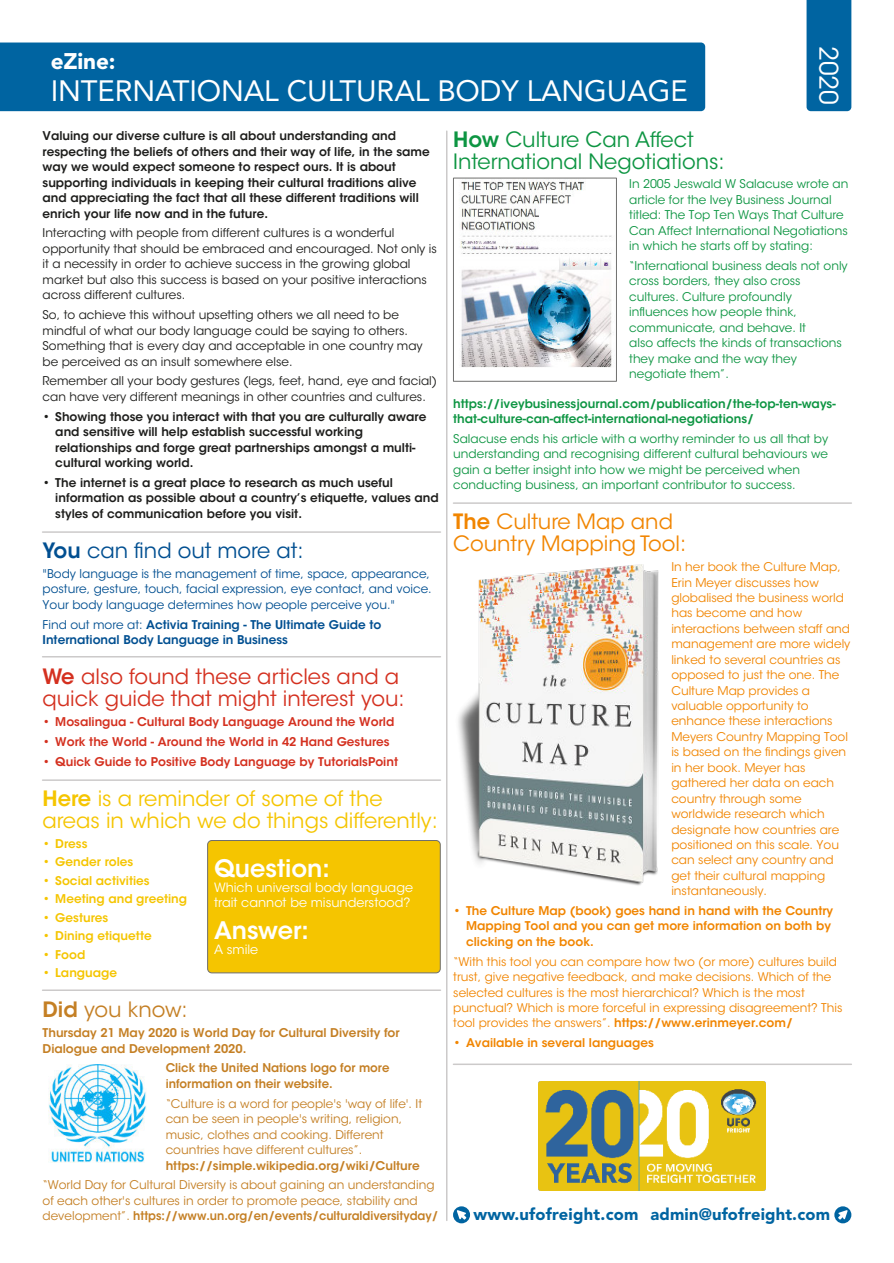
<style>
.page{position:relative;width:894px;height:1263px;background:#fff}
.page>*{position:absolute;margin:0;border:0;box-sizing:border-box;transform-origin:0 0}
.t1{font:29.25px "Avenir LT Std";letter-spacing:-.005em;color:#fff}
.t2{font:25.5px "ITC Avant Garde Std";color:#fff}
.t3{font:600 24px "ITC Avant Garde Std";color:#fff}
.t4{font:900 22.5px "Avenir LT Std";letter-spacing:-.005em;color:#fff}
.t5{font:21px/22px "ITC Avant Garde Std";color:#f5c500}
.t6{font:21px/22px "ITC Avant Garde Std";color:#d4301f}
.t7{font:21px/22px "ITC Avant Garde Std";color:#0d9542}
.t8{font:21px/22px "ITC Avant Garde Std";color:#f18500}
.t9{font:21px "ITC Avant Garde Std";color:#004f91}
.t10{font:21px "ITC Avant Garde Std";color:#c47f24}
.t11{font:900 16.5px "Avenir LT Std";letter-spacing:.01em;color:#0064a1}
.t12{font:12.75px/15px "ITC Avant Garde Std";color:#fff}
.t13{font:12px/15.5px "ITC Avant Garde Std";color:#f18500}
.t14{font:600 12px/15.5px "ITC Avant Garde Std";color:#1d1d1b}
.t15{font:12px/15.5px "ITC Avant Garde Std";color:#0d9542}
.t16{font:12px/15.5px "ITC Avant Garde Std";color:#1d1d1b}
.t17{font:12px/15.5px "ITC Avant Garde Std";color:#c47f24}
.t18{font:600 12px/15.5px "ITC Avant Garde Std";color:#c47f24}
.t19{font:12px/15.5px "ITC Avant Garde Std";color:#004f91}
.t20{font:600 12px/15.5px "ITC Avant Garde Std";color:#f18500}
.t21{font:600 12px "ITC Avant Garde Std";color:#d4301f}
.t22{font:600 12px/15.5px "ITC Avant Garde Std";color:#0d9542}
.t23{font:600 12px "ITC Avant Garde Std";color:#f5c500}
.t24{font:600 12px/15.5px "ITC Avant Garde Std";color:#004f91}
.s1{font-weight:600}
.s2{font-weight:400}
</style>
<div class="page">
<div style="left:0;top:43px;width:705px;height:68px;background:#0064a1"></div>
<div style="left:806px;top:0;width:45px;height:111px;background:#0064a1"></div>
<svg style="left:453px;top:1206px;width:17px;height:17px"></svg>
<svg style="left:834px;top:1206px;width:17px;height:17px"></svg>
<img style="left:538px;top:1081px;width:227px;height:109px">
<img style="left:458px;top:564px;width:200px;height:322px">
<img style="left:460px;top:180px;width:152px;height:188px">
<div style="left:453px;top:178px;width:163px;height:204px;border:1px solid #6f6f6e"></div>
<img style="left:49px;top:1064px;width:98px;height:98px">
<hr style="left:43px;top:989px;width:397px;height:2px;background:#cccaca">
<hr style="left:43px;top:779px;width:397px;height:2px;background:#cccaca">
<hr style="left:43px;top:656px;width:397px;height:1px;background:#cccaca">
<hr style="left:43px;top:531px;width:397px;height:2px;background:#cccaca">
<hr style="left:453px;top:502px;width:398px;height:2px;background:#cccaca">
<hr style="left:453px;top:1063px;width:398px;height:2px;background:#cccaca">
<hr style="left:446px;top:131px;width:1px;height:1089px;background:#cccaca">
<div style="left:207px;top:840px;width:233px;height:133px;background:#f5c500;border:1px solid #6f6f6e;border-radius:4px"></div>
<h2 class="t2" style="left:838px;top:46px;width:60px;rotate:90deg">2020</h2>
<h3 class="t4" style="left:51px;top:52px;width:66px">eZine:</h3>
<h1 class="t1" style="left:51px;top:79px;width:638px">INTERNATIONAL CULTURAL BODY LANGUAGE</h1>
<p class="t14" style="left:43px;top:129px;width:388px">Valuing our diverse culture is all about understanding and respecting the beliefs of others and their way of life, in the same way we would expect someone to respect ours. It is about supporting individuals in keeping their cultural traditions alive and appreciating the fact that all these different traditions will enrich your life now and in the future.</p>
<p class="t16" style="left:43px;top:227px;width:396px">Interacting with people from different cultures is a wonderful opportunity that should be embraced and encouraged. Not only is it a necessity in order to achieve success in the growing global market but also this success is based on your positive interactions across different cultures.</p>
<p class="t16" style="left:43px;top:308px;width:381px">So, to achieve this without upsetting others we all need to be mindful of what our body language could be saying to others.<br>Something that is every day and acceptable in one country may be perceived as an insult somewhere else.</p>
<p class="t16" style="left:43px;top:375px;width:396px">Remember all your body gestures (legs, feet, hand, eye and facial) can have very different meanings in other countries and cultures.</p>
<p class="t14" style="left:55px;top:410px;width:372px;text-indent:-13px">• Showing those you interact with that you are culturally aware and sensitive will help establish successful working relationships and forge great partnerships amongst a multi&shy;cultural working world.</p>
<p class="t14" style="left:55px;top:476px;width:385px;text-indent:-13px">• The internet is a great place to research as much useful information as possible about a country’s etiquette, values and styles of communication before you visit.</p>
<h3 class="t9" style="left:43px;top:543px;width:262px"><span class="s1">You</span> can find out more at:</h3>
<p class="t19" style="left:43px;top:567px;width:390px">"Body language is the management of time, space, appearance, posture, gesture, touch, facial expression, eye contact, and voice.<br>Your body language determines how people perceive you."</p>
<p class="t24" style="left:43px;top:618px;width:340px"><span class="s2">Find out more at:</span> Activia Training - The Ultimate Guide to<br>International Body Language in Business</p>
<h3 class="t6" style="left:43px;top:668px;width:363px"><span class="s1">We</span> also found these articles and a quick guide that might interest you:</h3>
<p class="t21" style="left:43px;top:717px;width:353px">• Mosalingua - Cultural Body Language Around the World</p>
<p class="t21" style="left:43px;top:737px;width:348px">• Work the World - Around the World in 42 Hand Gestures</p>
<p class="t21" style="left:43px;top:757px;width:357px">• Quick Guide to Positive Body Language by TutorialsPoint</p>
<h3 class="t5" style="left:43px;top:790px;width:396px"><span class="s1">Here</span> is a reminder of some of the areas in which we do things differently:</h3>
<p class="t23" style="left:43px;top:839px;width:46px">• Dress</p>
<p class="t23" style="left:43px;top:857px;width:92px">• Gender roles</p>
<p class="t23" style="left:43px;top:876px;width:109px">• Social activities</p>
<p class="t23" style="left:43px;top:894px;width:146px">• Meeting and greeting</p>
<p class="t23" style="left:43px;top:913px;width:67px">• Gestures</p>
<p class="t23" style="left:43px;top:931px;width:111px">• Dining etiquette</p>
<p class="t23" style="left:43px;top:950px;width:44px">• Food</p>
<p class="t23" style="left:43px;top:968px;width:76px">• Language</p>
<h3 class="t10" style="left:43px;top:1002px;width:146px"><span class="s1">Did</span> you know:</h3>
<p class="t18" style="left:43px;top:1026px;width:358px">Thursday 21 May 2020 is World Day for Cultural Diversity for<br>Dialogue and Development 2020.</p>
<p class="t18" style="left:166px;top:1062px;width:225px">Click the United Nations logo for more information on their website.</p>
<p class="t17" style="left:166px;top:1097px;width:258px">“Culture is a word for people's 'way of life'. It can be seen in people's writing, religion, music, clothes and cooking. Different countries have different cultures”.</p>
<p class="t18" style="left:166px;top:1159px;width:255px">https://simple.wikipedia.org/wiki/Culture</p>
<p class="t17" style="left:43px;top:1179px;width:397px">“World Day for Cultural Diversity is about gaining an understanding of each other's cultures in order to promote peace, stability and development”. <span class="s1">https://www.un.org/en/events/culturaldiversityday/</span></p>
<h3 class="t7" style="left:453px;top:131px;width:273px"><span class="s1">How</span> Culture Can Affect<br>International Negotiations:</h3>
<p class="t15" style="left:629px;top:178px;width:221px">In 2005 Jeswald W Salacuse wrote an article for the Ivey Business Journal titled: The Top Ten Ways That Culture Can Affect International Negotiations in which he starts off by stating:</p>
<p class="t15" style="left:629px;top:259px;width:220px">“International business deals not only cross borders, they also cross cultures. Culture profoundly influences how people think, communicate, and behave. It<br>also affects the kinds of transactions they make and the way they negotiate them”.</p>
<p class="t22" style="left:453px;top:397px;width:384px">https://iveybusinessjournal.com/publication/the-top-ten-ways&shy;that-culture-can-affect-international-negotiations/</p>
<p class="t15" style="left:453px;top:432px;width:376px">Salacuse ends his article with a worthy reminder to us all that by understanding and recognising different cultural behaviours we gain a better insight into how we might be perceived when conducting business, an important contributor to success.</p>
<h3 class="t8" style="left:453px;top:513px;width:234px"><span class="s1">The</span> Culture Map and<br>Country Mapping Tool:</h3>
<p class="t13" style="left:671px;top:560px;width:180px">In her book the Culture Map,<br>Erin Meyer discusses how globalised the business world has become and how interactions between staff and management are more widely linked to several countries as opposed to just the one. The<br>Culture Map provides a valuable opportunity to enhance these interactions<br>Meyers Country Mapping Tool is based on the findings given in her book. Meyer has gathered her data on each country through some worldwide research which designate how countries are positioned on this scale. You can select any country and get their cultural mapping instantaneously.</p>
<p class="t20" style="left:466px;top:904px;width:368px;text-indent:-13px">• The Culture Map (book) goes hand in hand with the Country<br>Mapping Tool and you can get more information on both by clicking on the book.</p>
<p class="t13" style="left:453px;top:955px;width:390px">“With this tool you can compare how two (or more) cultures build trust, give negative feedback, and make decisions. Which of the selected cultures is the most hierarchical? Which is the most punctual? Which is more forceful in expressing disagreement? This tool provides the answers”. <span class="s1">https://www.erinmeyer.com/</span></p>
<p class="t20" style="left:453px;top:1036px;width:202px">• Available in several languages</p>
<h3 class="t3" style="left:214px;top:859px;width:117px">Question:</h3>
<p class="t12" style="left:214px;top:882px;width:200px">Which universal body language trait cannot be misunderstood?</p>
<h3 class="t3" style="left:214px;top:921px;width:96px">Answer:</h3>
<p class="t12" style="left:214px;top:943px;width:46px">A smile</p>
<h3 class="t11" style="left:473px;top:1208px;width:358px">www.ufofreight.com admin@ufofreight.com</h3>
</div>
